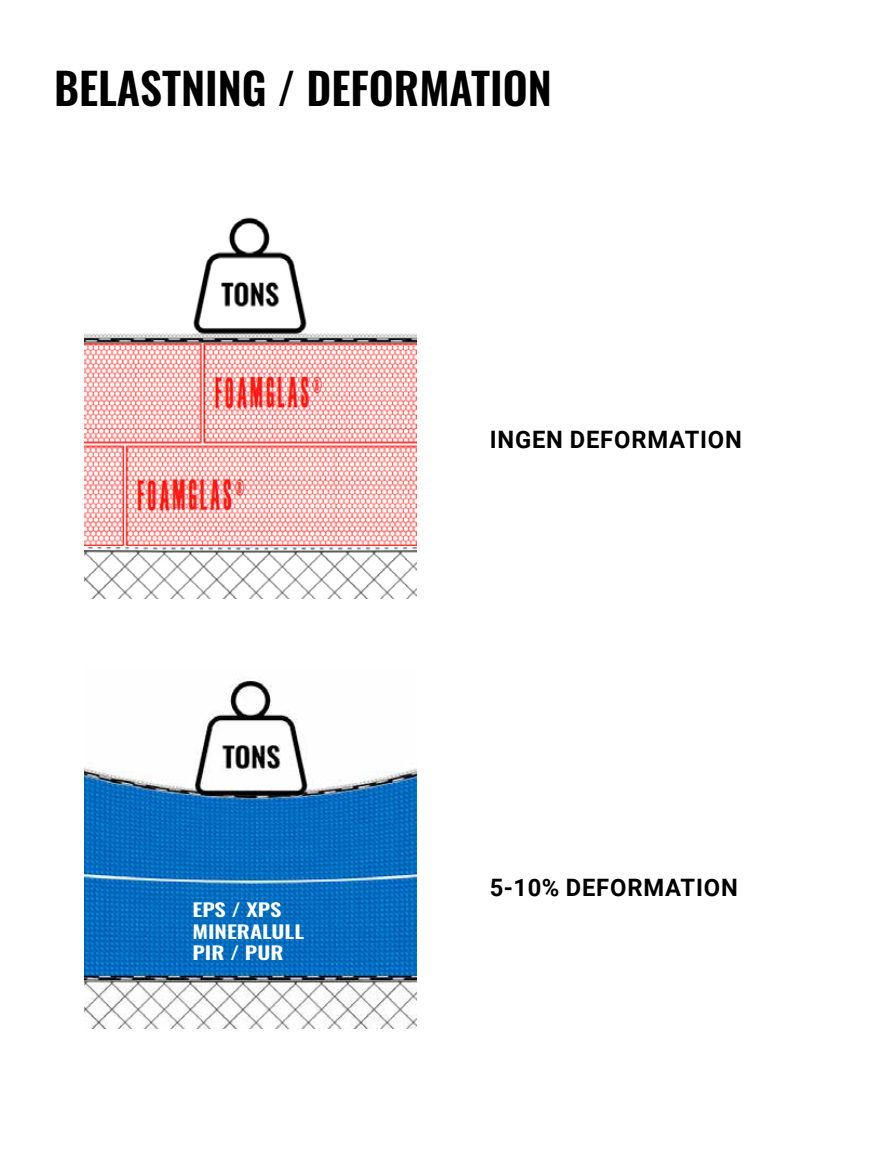
<style>
.page{position:relative;width:893px;height:1174px;background:#fff}
.page>*{position:absolute;margin:0;border:0;box-sizing:border-box;transform-origin:0 0}
.t1{font:600 43.5px "Oswald";color:#000}
.t2{font:700 24px "Roboto";letter-spacing:.035em;color:#000}
.t3{font:600 18px/21.6px "Oswald";color:#fff;scale:1.25 1}
</style>
<div class="page">
<img style="left:84px;top:217px;width:333px;height:381px">
<img style="left:84px;top:678px;width:333px;height:350px">
<h1 class="t1" style="left:54px;top:65px;width:499px">BELASTNING / DEFORMATION</h1>
<p class="t2" style="left:490px;top:422px;width:254px">INGEN DEFORMATION</p>
<p class="t3" style="left:192px;top:900px;width:91px">EPS / XPS<br>MINERALULL<br>PIR / PUR</p>
<p class="t2" style="left:490px;top:870px;width:250px">5-10% DEFORMATION</p>
</div>
